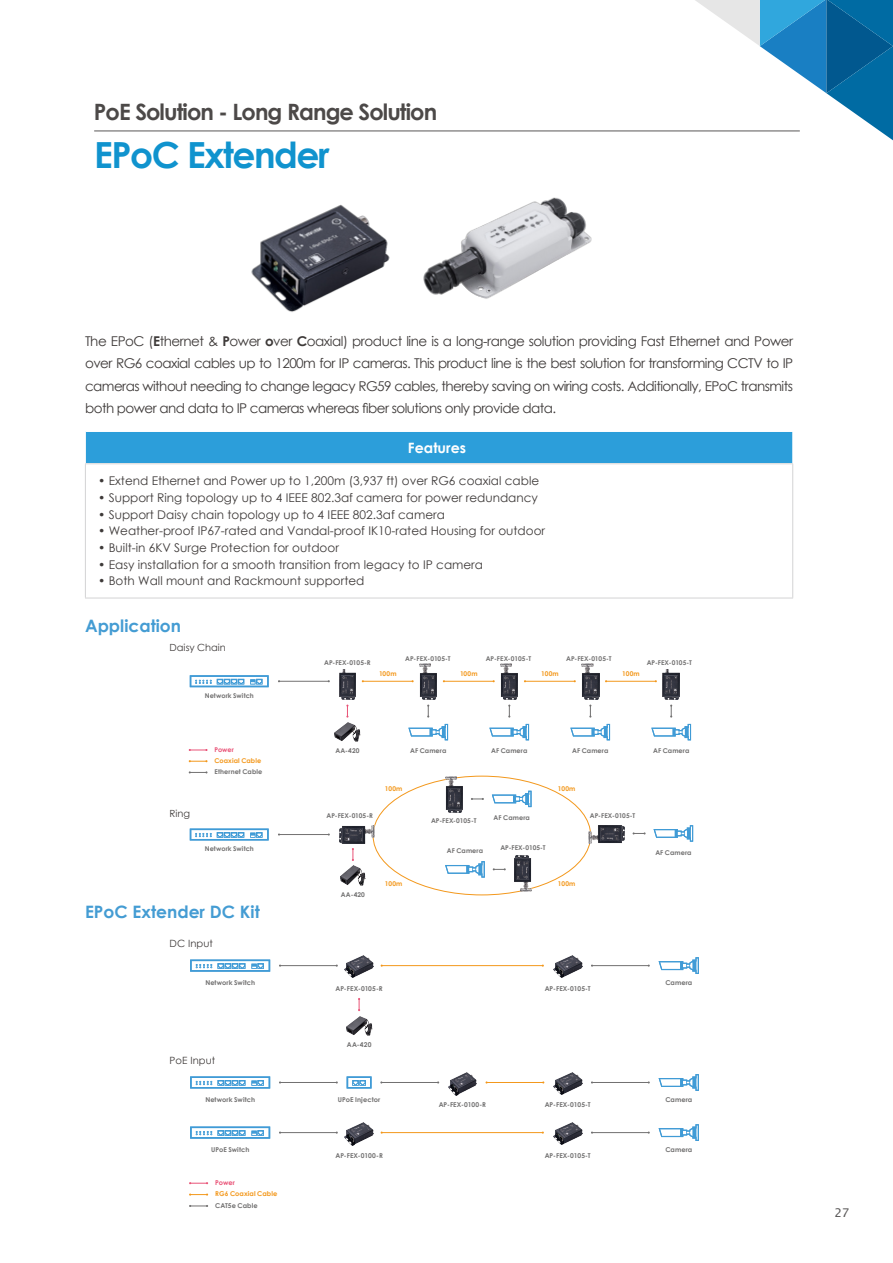
<style>
.page{position:relative;width:893px;height:1263px;background:#fff}
.page>*{position:absolute;margin:0;border:0;box-sizing:border-box;transform-origin:0 0}
.t1{font:700 36px "Century Gothic";letter-spacing:-.04em;color:#1093ce}
.t2{font:700 22.5px "Century Gothic";letter-spacing:-.04em;color:#4c4948}
.t3{font:700 17.1px "Century Gothic";color:#449cd3}
.t4{font:700 14.25px "Century Gothic";color:#fff}
.t5{font:13.5px/22.4px "Century Gothic";letter-spacing:-.04em;color:#3e3a39;text-align:justify}
.t6{font:12px "Century Gothic";color:#3e3a39}
.t7{font:12px "Lucida Sans";color:#595757}
.t8{font:10.05px "Century Gothic";letter-spacing:.005em;color:#3e3a39}
.t9{font:9.9px "Century Gothic";letter-spacing:.005em;color:#3e3a39}
.t10{font:700 6.6px "Century Gothic";letter-spacing:.01em;color:#727171}
.t11{font:700 6.6px "Century Gothic";letter-spacing:.015em;color:#f3981c}
.t12{font:700 6.6px "Century Gothic";letter-spacing:-.01em;color:#e95377}
.s1{font-weight:700}
</style>
<div class="page">
<svg style="left:693px;top:0;width:200px;height:140px"></svg>
<img style="left:420px;top:663px;width:17px;height:36px">
<img style="left:445px;top:777px;width:17px;height:35px">
<img style="left:588px;top:826px;width:36px;height:17px">
<img style="left:501px;top:663px;width:17px;height:36px">
<img style="left:582px;top:663px;width:17px;height:36px">
<img style="left:335px;top:722px;width:25px;height:20px">
<svg style="left:190px;top:675px;width:79px;height:12px"></svg>
<svg style="left:408px;top:724px;width:40px;height:16px"></svg>
<svg style="left:489px;top:724px;width:40px;height:16px"></svg>
<svg style="left:570px;top:724px;width:40px;height:16px"></svg>
<svg style="left:651px;top:724px;width:40px;height:16px"></svg>
<img style="left:339px;top:669px;width:17px;height:30px">
<img style="left:663px;top:669px;width:16px;height:30px">
<hr style="left:279px;top:681px;width:50px;height:1px;background:#727171">
<svg style="left:346px;top:704px;width:2px;height:14px"></svg>
<svg style="left:427px;top:704px;width:2px;height:14px"></svg>
<svg style="left:508px;top:704px;width:2px;height:14px"></svg>
<svg style="left:589px;top:704px;width:2px;height:14px"></svg>
<svg style="left:670px;top:704px;width:2px;height:14px"></svg>
<hr style="left:363px;top:681px;width:50px;height:1px;background:#f3981c">
<hr style="left:444px;top:681px;width:50px;height:1px;background:#f3981c">
<hr style="left:525px;top:681px;width:50px;height:1px;background:#f3981c">
<hr style="left:606px;top:681px;width:50px;height:1px;background:#f3981c">
<svg style="left:190px;top:828px;width:79px;height:12px"></svg>
<hr style="left:279px;top:834px;width:50px;height:1px;background:#727171">
<svg style="left:189px;top:749px;width:19px;height:2px"></svg>
<svg style="left:189px;top:760px;width:19px;height:2px"></svg>
<svg style="left:189px;top:771px;width:19px;height:2px"></svg>
<img style="left:340px;top:866px;width:26px;height:19px">
<svg style="left:352px;top:848px;width:2px;height:13px"></svg>
<svg style="left:492px;top:791px;width:40px;height:16px"></svg>
<svg style="left:471px;top:798px;width:13px;height:2px"></svg>
<img style="left:514px;top:856px;width:18px;height:35px">
<svg style="left:445px;top:861px;width:40px;height:17px"></svg>
<svg style="left:493px;top:868px;width:13px;height:2px"></svg>
<svg style="left:653px;top:825px;width:40px;height:17px"></svg>
<svg style="left:633px;top:832px;width:13px;height:2px"></svg>
<img style="left:339px;top:826px;width:36px;height:17px">
<svg style="left:190px;top:959px;width:80px;height:13px"></svg>
<hr style="left:382px;top:965px;width:161px;height:1px;background:#f3981c">
<svg style="left:189px;top:1182px;width:19px;height:2px"></svg>
<svg style="left:189px;top:1193px;width:19px;height:2px"></svg>
<svg style="left:189px;top:1205px;width:19px;height:2px"></svg>
<img style="left:346px;top:1016px;width:26px;height:19px">
<svg style="left:358px;top:998px;width:2px;height:13px"></svg>
<svg style="left:659px;top:957px;width:40px;height:17px"></svg>
<img style="left:345px;top:955px;width:29px;height:23px">
<img style="left:553px;top:955px;width:29px;height:23px">
<svg style="left:190px;top:1126px;width:80px;height:13px"></svg>
<hr style="left:382px;top:1132px;width:161px;height:1px;background:#f3981c">
<svg style="left:659px;top:1124px;width:40px;height:17px"></svg>
<img style="left:345px;top:1122px;width:28px;height:23px">
<img style="left:553px;top:1122px;width:29px;height:23px">
<svg style="left:190px;top:1076px;width:80px;height:12px"></svg>
<svg style="left:347px;top:1076px;width:25px;height:12px"></svg>
<hr style="left:487px;top:1082px;width:56px;height:1px;background:#f3981c">
<hr style="left:381px;top:1082px;width:57px;height:1px;background:#727171">
<hr style="left:280px;top:1082px;width:57px;height:1px;background:#727171">
<hr style="left:280px;top:965px;width:57px;height:1px;background:#727171">
<hr style="left:280px;top:1132px;width:57px;height:1px;background:#727171">
<hr style="left:592px;top:1082px;width:57px;height:1px;background:#727171">
<hr style="left:592px;top:965px;width:57px;height:1px;background:#727171">
<hr style="left:592px;top:1132px;width:57px;height:1px;background:#727171">
<svg style="left:659px;top:1074px;width:40px;height:17px"></svg>
<img style="left:448px;top:1072px;width:29px;height:23px">
<img style="left:553px;top:1072px;width:29px;height:23px">
<hr style="left:94px;top:131px;width:706px;height:1px;background:#595757">
<img style="left:251px;top:204px;width:139px;height:108px">
<img style="left:423px;top:197px;width:169px;height:102px">
<div style="left:85px;top:431px;width:708px;height:33px;background:#2c9eda"></div>
<hr style="left:85px;top:431px;width:708px;height:1px;background:#fff">
<hr style="left:85px;top:432px;width:1px;height:31px;background:#fff">
<hr style="left:792px;top:432px;width:1px;height:31px;background:#fff">
<hr style="left:85px;top:464px;width:1px;height:134px;background:#d3d3d4">
<hr style="left:85px;top:463px;width:708px;height:1px;background:#d3d3d4">
<hr style="left:792px;top:464px;width:1px;height:134px;background:#d3d3d4">
<hr style="left:85px;top:598px;width:708px;height:1px;background:#d3d3d4">
<h2 class="t2" style="left:94px;top:95px;width:345px">PoE Solution - Long Range Solution</h2>
<h1 class="t1" style="left:94px;top:128px;width:237px">EPoC Extender</h1>
<p class="t5" style="left:85px;top:330px;width:710px">The EPoC (<span class="s1">E</span>thernet &amp; <span class="s1">P</span>ower <span class="s1">o</span>ver <span class="s1">C</span>oaxial) product line is a long-range solution providing Fast Ethernet and Power over RG6 coaxial cables up to 1200m for IP cameras. This product line is the best solution for transforming CCTV to IP cameras without needing to change legacy RG59 cables, thereby saving on wiring costs. Additionally, EPoC transmits both power and data to IP cameras whereas fiber solutions only provide data.</p>
<h3 class="t4" style="left:408px;top:437px;width:60px">Features</h3>
<h3 class="t6" style="left:98px;top:472px;width:443px">• Extend Ethernet and Power up to 1,200m (3,937 ft) over RG6 coaxial cable</h3>
<h3 class="t6" style="left:98px;top:489px;width:441px">• Support Ring topology up to 4 IEEE 802.3af camera for power redundancy</h3>
<h3 class="t6" style="left:98px;top:506px;width:348px">• Support Daisy chain topology up to 4 IEEE 802.3af camera</h3>
<h3 class="t6" style="left:98px;top:522px;width:449px">• Weather-proof IP67-rated and Vandal-proof IK10-rated Housing for outdoor</h3>
<h3 class="t6" style="left:98px;top:539px;width:242px">• Built-in 6KV Surge Protection for outdoor</h3>
<h3 class="t6" style="left:98px;top:556px;width:386px">• Easy installation for a smooth transition from legacy to IP camera</h3>
<h3 class="t6" style="left:98px;top:572px;width:268px">• Both Wall mount and Rackmount supported</h3>
<h3 class="t3" style="left:85px;top:612px;width:98px">Application</h3>
<h3 class="t9" style="left:169px;top:641px;width:58px">Daisy Chain</h3>
<p class="t10" style="left:205px;top:690px;width:51px">Network Switch</p>
<p class="t10" style="left:324px;top:658px;width:48px">AP-FEX-0105-R</p>
<p class="t11" style="left:379px;top:669px;width:19px">100m</p>
<p class="t10" style="left:405px;top:654px;width:47px">AP-FEX-0105-T</p>
<p class="t10" style="left:486px;top:654px;width:47px">AP-FEX-0105-T</p>
<p class="t10" style="left:566px;top:654px;width:47px">AP-FEX-0105-T</p>
<p class="t10" style="left:647px;top:658px;width:47px">AP-FEX-0105-T</p>
<p class="t11" style="left:460px;top:669px;width:19px">100m</p>
<p class="t11" style="left:541px;top:669px;width:19px">100m</p>
<p class="t11" style="left:622px;top:669px;width:19px">100m</p>
<p class="t12" style="left:215px;top:744px;width:21px">Power</p>
<p class="t10" style="left:335px;top:746px;width:26px">AA-420</p>
<p class="t11" style="left:215px;top:756px;width:48px">Coaxial Cable</p>
<p class="t10" style="left:215px;top:767px;width:49px">Ethernet Cable</p>
<p class="t10" style="left:410px;top:746px;width:38px">AF Camera</p>
<p class="t10" style="left:491px;top:746px;width:38px">AF Camera</p>
<p class="t10" style="left:572px;top:746px;width:38px">AF Camera</p>
<p class="t10" style="left:653px;top:746px;width:38px">AF Camera</p>
<p class="t11" style="left:385px;top:783px;width:19px">100m</p>
<p class="t11" style="left:558px;top:783px;width:19px">100m</p>
<h3 class="t9" style="left:169px;top:806px;width:22px">Ring</h3>
<p class="t10" style="left:205px;top:844px;width:51px">Network Switch</p>
<h3 class="t3" style="left:85px;top:899px;width:176px">EPoC Extender DC Kit</h3>
<h3 class="t8" style="left:170px;top:937px;width:45px">DC Input</h3>
<p class="t10" style="left:205px;top:977px;width:51px">Network Switch</p>
<p class="t10" style="left:326px;top:811px;width:48px">AP-FEX-0105-R</p>
<p class="t10" style="left:590px;top:811px;width:47px">AP-FEX-0105-T</p>
<p class="t10" style="left:494px;top:813px;width:38px">AF Camera</p>
<p class="t10" style="left:431px;top:816px;width:47px">AP-FEX-0105-T</p>
<p class="t10" style="left:447px;top:846px;width:38px">AF Camera</p>
<p class="t10" style="left:500px;top:843px;width:47px">AP-FEX-0105-T</p>
<p class="t10" style="left:341px;top:889px;width:26px">AA-420</p>
<p class="t11" style="left:385px;top:879px;width:19px">100m</p>
<p class="t11" style="left:558px;top:879px;width:19px">100m</p>
<p class="t10" style="left:655px;top:847px;width:38px">AF Camera</p>
<p class="t10" style="left:335px;top:983px;width:49px">AP-FEX-0105-R</p>
<p class="t10" style="left:545px;top:983px;width:48px">AP-FEX-0105-T</p>
<p class="t10" style="left:665px;top:977px;width:28px">Camera</p>
<p class="t10" style="left:347px;top:1040px;width:26px">AA-420</p>
<h3 class="t8" style="left:170px;top:1053px;width:47px">PoE Input</h3>
<p class="t10" style="left:205px;top:1094px;width:51px">Network Switch</p>
<p class="t10" style="left:338px;top:1094px;width:44px">UPoE Injector</p>
<p class="t10" style="left:211px;top:1144px;width:40px">UPoE Switch</p>
<p class="t12" style="left:215px;top:1177px;width:21px">Power</p>
<p class="t11" style="left:215px;top:1189px;width:64px">RG6 Coaxial Cable</p>
<p class="t10" style="left:215px;top:1200px;width:44px">CAT5e Cable</p>
<p class="t10" style="left:335px;top:1150px;width:49px">AP-FEX-0100-R</p>
<p class="t10" style="left:439px;top:1100px;width:49px">AP-FEX-0100-R</p>
<p class="t10" style="left:545px;top:1100px;width:48px">AP-FEX-0105-T</p>
<p class="t10" style="left:545px;top:1150px;width:48px">AP-FEX-0105-T</p>
<p class="t10" style="left:665px;top:1094px;width:28px">Camera</p>
<p class="t10" style="left:665px;top:1144px;width:28px">Camera</p>
<h3 class="t7" style="left:834px;top:1206px;width:17px">27</h3>
</div>
